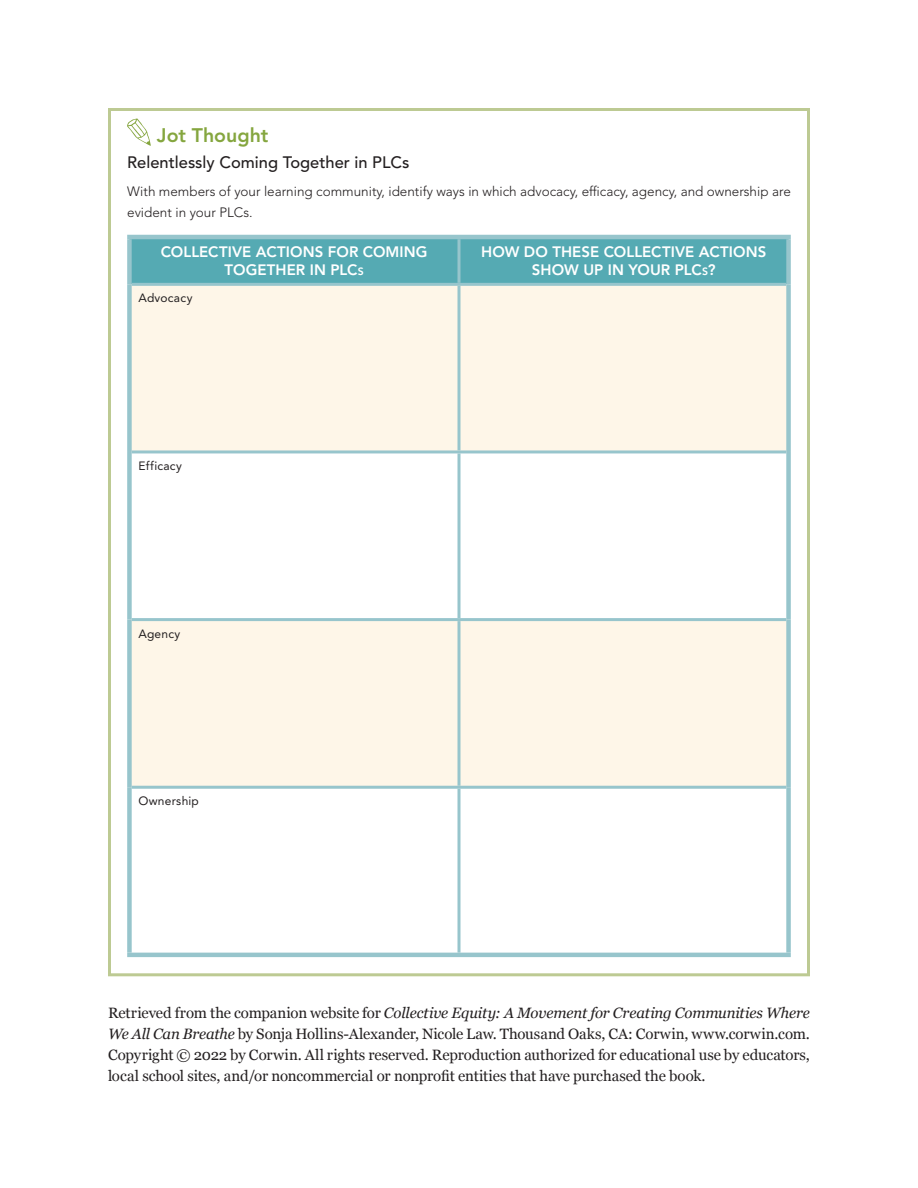
<style>
.page{position:relative;width:918px;height:1188px;background:#fff}
.page>*{position:absolute;margin:0;border:0;box-sizing:border-box;transform-origin:0 0}
.SE1_H1{font:800 19.5px "Avenir LT Std";color:#85a63f}
.SE4_H2{font:500 16.5px "Avenir LT Std";color:#231f20}
.t1{font:15px/21px "Georgia";letter-spacing:-.005em;color:#231f20;text-align:justify}
.Art_Table_Column_Hea{font:800 15px/18px "Avenir LT Std";letter-spacing:.005em;color:#fff;text-align:center}
.SE1_FL{font:300 13.5px/21px "Avenir LT Std";color:#231f20}
.Art_Table_Text{font:12px "Avenir LT Std";letter-spacing:.02em;color:#231f20}
.s1{font-size:10.5px}
.s2{font-style:italic}
</style>
<div class="page">
<div style="left:108px;top:108px;width:702px;height:868px;border:3px solid #bdca93"></div>
<svg style="left:127px;top:118px;width:24px;height:28px"></svg>
<div style="left:132px;top:239px;width:654px;height:44px;background:#55aab3"></div>
<svg style="left:132px;top:286px;width:654px;height:500px;fill:#fef6e8"></svg>
<hr style="left:127px;top:235px;width:332px;height:4px;background:#97c5cc">
<div style="left:127px;top:239px;width:5px;height:45px;background:#97c5cc"></div>
<hr style="left:459px;top:235px;width:332px;height:4px;background:#97c5cc">
<div style="left:786px;top:239px;width:5px;height:45px;background:#97c5cc"></div>
<div style="left:127px;top:284px;width:5px;height:168px;background:#97c5cc"></div>
<div style="left:786px;top:284px;width:5px;height:168px;background:#97c5cc"></div>
<div style="left:127px;top:452px;width:5px;height:168px;background:#97c5cc"></div>
<div style="left:786px;top:452px;width:5px;height:168px;background:#97c5cc"></div>
<div style="left:127px;top:620px;width:5px;height:167px;background:#97c5cc"></div>
<div style="left:786px;top:620px;width:5px;height:167px;background:#97c5cc"></div>
<div style="left:127px;top:787px;width:5px;height:166px;background:#97c5cc"></div>
<div style="left:786px;top:787px;width:5px;height:166px;background:#97c5cc"></div>
<hr style="left:127px;top:953px;width:332px;height:4px;background:#97c5cc">
<hr style="left:459px;top:953px;width:332px;height:4px;background:#97c5cc">
<hr style="left:458px;top:239px;width:2px;height:44px;background:#97c5cc">
<hr style="left:132px;top:283px;width:327px;height:3px;background:#97c5cc">
<hr style="left:459px;top:283px;width:327px;height:3px;background:#97c5cc">
<hr style="left:458px;top:286px;width:2px;height:164px;background:#97c5cc">
<hr style="left:132px;top:450px;width:327px;height:3px;background:#97c5cc">
<hr style="left:459px;top:450px;width:327px;height:3px;background:#97c5cc">
<hr style="left:458px;top:453px;width:2px;height:165px;background:#97c5cc">
<hr style="left:132px;top:618px;width:327px;height:3px;background:#97c5cc">
<hr style="left:459px;top:618px;width:327px;height:3px;background:#97c5cc">
<hr style="left:458px;top:621px;width:2px;height:165px;background:#97c5cc">
<hr style="left:132px;top:786px;width:327px;height:3px;background:#97c5cc">
<hr style="left:459px;top:786px;width:327px;height:3px;background:#97c5cc">
<hr style="left:458px;top:789px;width:2px;height:164px;background:#97c5cc">
<p class="SE1_H1" style="left:157px;top:124px;width:113px">Jot Thought</p>
<p class="SE4_H2" style="left:127px;top:153px;width:284px">Relentlessly Coming Together in PLCs</p>
<p class="SE1_FL" style="left:127px;top:181px;width:665px">With members of your learning community, identify ways in which advocacy, efficacy, agency, and ownership are evident in your PLCs.</p>
<p class="Art_Table_Column_Hea" style="left:161px;top:243px;width:268px">COLLECTIVE ACTIONS FOR COMING<br>TOGETHER IN PLC<span class="s1">s</span></p>
<p class="Art_Table_Column_Hea" style="left:481px;top:243px;width:287px">HOW DO THESE COLLECTIVE ACTIONS<br>SHOW UP IN YOUR PLC<span class="s1">s</span>?</p>
<p class="Art_Table_Text" style="left:138px;top:291px;width:56px">Advocacy</p>
<p class="Art_Table_Text" style="left:138px;top:459px;width:45px">Efficacy</p>
<p class="Art_Table_Text" style="left:138px;top:627px;width:43px">Agency</p>
<p class="Art_Table_Text" style="left:138px;top:794px;width:62px">Ownership</p>
<p class="t1" style="left:108px;top:1001px;width:704px">Retrieved from the companion website for <span class="s2">Collective Equity: A Movement for Creating Communities Where We All Can Breathe</span> by Sonja Hollins-Alexander, Nicole Law. Thousand Oaks, CA: Corwin, www.corwin.com.<br>Copyright © 2022 by Corwin. All rights reserved. Reproduction authorized for educational use by educators, local school sites, and/or noncommercial or nonprofit entities that have purchased the book.</p>
</div>
